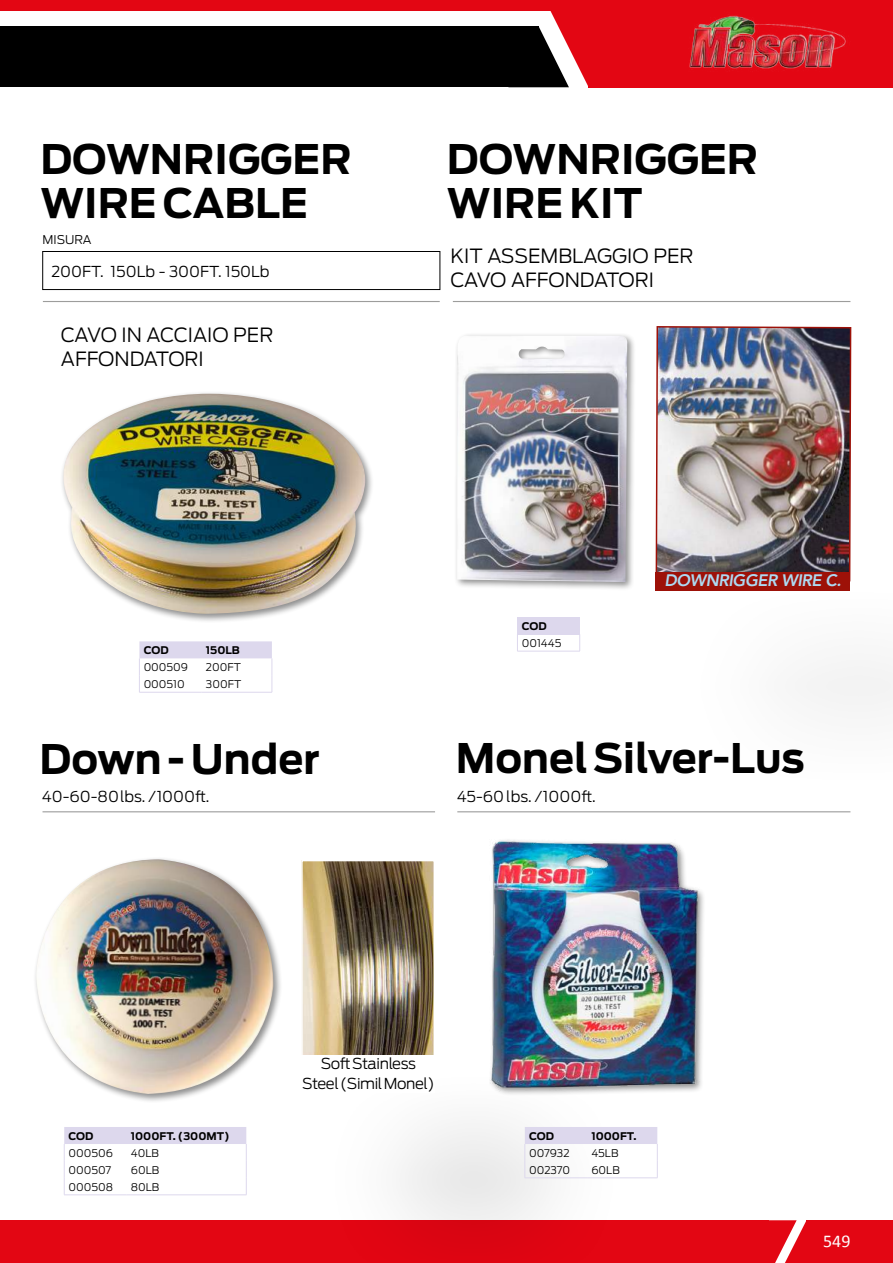
<style>
.page{position:relative;width:893px;height:1263px;background:#fff}
.page>*{position:absolute;margin:0;border:0;box-sizing:border-box;transform-origin:0 0}
.t1{font:700 40.5px/43.5px "Ford Antenna";color:#000}
.t2{font:300 19.5px/24px "Ford Antenna";color:#000}
.t3{font:18px "Calibri";color:#fff}
.t4{font:italic 800 16.5px "Avenir LT Std";letter-spacing:-.025em;color:#addaf2}
.t5{font:300 15px "Ford Antenna";color:#000}
.t6{font:300 15px/19.5px "Ford Antenna";letter-spacing:-.025em;color:#000;text-align:center}
.t7{font:300 12px "Ford Antenna";color:#000}
.t8{font:300 10.5px "Ford Antenna";color:#000}
.t9{font:700 10.5px "Ford Antenna";color:#000}
</style>
<div class="page">
<div style="left:806px;top:1220px;width:87px;height:43px;background:#e30613"></div>
<svg style="left:769px;top:1220px;width:37px;height:43px"></svg>
<div style="left:0;top:1220px;width:769px;height:43px;background:#e30613"></div>
<div style="left:589px;top:0;width:304px;height:87px;background:#e30613"></div>
<div style="left:0;top:0;width:557px;height:10px;background:#e30613"></div>
<div style="left:0;top:26px;width:539px;height:61px;background:#000"></div>
<svg style="left:508px;top:0;width:81px;height:87px"></svg>
<img style="left:689px;top:15px;width:157px;height:54px">
<div style="left:43px;top:251px;width:397px;height:39px;border:1px solid #000"></div>
<hr style="left:43px;top:301px;width:397px;height:1px;background:#9d9d9c">
<hr style="left:453px;top:301px;width:397px;height:1px;background:#9d9d9c">
<hr style="left:43px;top:811px;width:392px;height:1px;background:#9d9d9c">
<hr style="left:457px;top:811px;width:393px;height:1px;background:#9d9d9c">
<div style="left:60px;top:391px;width:315px;height:232px;background:#000;opacity:.45"></div>
<img style="left:62px;top:394px;width:305px;height:220px">
<img style="left:655px;top:326px;width:197px;height:256px">
<div style="left:656px;top:572px;width:194px;height:18px;background:#9d1108"></div>
<div style="left:454px;top:332px;width:182px;height:259px;background:#000;opacity:.45"></div>
<img style="left:457px;top:336px;width:170px;height:246px">
<img style="left:304px;top:863px;width:128px;height:192px">
<div style="left:301px;top:860px;width:134px;height:199px;border:2px solid #fff"></div>
<div style="left:316px;top:1066px;width:315px;height:197px;background:#000;opacity:.3"></div>
<div style="left:302px;top:1056px;width:133px;height:37px;background:#fff"></div>
<div style="left:33px;top:856px;width:250px;height:247px;background:#000;opacity:.45"></div>
<img style="left:36px;top:859px;width:242px;height:235px">
<img style="left:484px;top:840px;width:220px;height:262px">
<svg style="left:525px;top:1127px;width:133px;height:51px"></svg>
<hr style="left:525px;top:1177px;width:62px;height:1px;background:#ddd8ed">
<hr style="left:587px;top:1177px;width:70px;height:1px;background:#ddd8ed">
<div style="left:517px;top:617px;width:63px;height:17px;background:#ddd8ed"></div>
<svg style="left:517px;top:634px;width:1px;height:17px"></svg>
<svg style="left:579px;top:634px;width:1px;height:17px"></svg>
<hr style="left:517px;top:651px;width:63px;height:1px;background:#ddd8ed">
<svg style="left:139px;top:641px;width:134px;height:51px"></svg>
<hr style="left:139px;top:692px;width:63px;height:1px;background:#ddd8ed">
<hr style="left:202px;top:692px;width:70px;height:1px;background:#ddd8ed">
<svg style="left:64px;top:1127px;width:183px;height:68px"></svg>
<hr style="left:64px;top:1194px;width:63px;height:1px;background:#ddd8ed">
<hr style="left:127px;top:1194px;width:119px;height:1px;background:#ddd8ed">
<h1 class="t1" style="left:40px;top:133px;width:313px">DOWNRIGGER<br>WIRE CABLE</h1>
<h1 class="t1" style="left:447px;top:133px;width:313px">DOWNRIGGER<br>WIRE KIT</h1>
<p class="t7" style="left:43px;top:229px;width:50px">MISURA</p>
<h3 class="t5" style="left:51px;top:258px;width:220px">200FT. 150Lb - 300FT. 150Lb</h3>
<h2 class="t2" style="left:61px;top:320px;width:214px">CAVO IN ACCIAIO PER<br>AFFONDATORI</h2>
<p class="t9" style="left:144px;top:641px;width:26px">COD</p>
<p class="t9" style="left:206px;top:641px;width:35px">150LB</p>
<p class="t8" style="left:144px;top:658px;width:46px">000509</p>
<p class="t8" style="left:206px;top:658px;width:37px">200FT</p>
<p class="t8" style="left:144px;top:675px;width:43px">000510</p>
<p class="t8" style="left:206px;top:675px;width:37px">300FT</p>
<h2 class="t2" style="left:450px;top:241px;width:245px">KIT ASSEMBLAGGIO PER<br>CAVO AFFONDATORI</h2>
<p class="t9" style="left:522px;top:617px;width:26px">COD</p>
<p class="t8" style="left:522px;top:634px;width:41px">001445</p>
<h3 class="t4" style="left:664px;top:571px;width:178px">DOWNRIGGER WIRE C.</h3>
<h1 class="t1" style="left:456px;top:732px;width:350px">Monel Silver-Lus</h1>
<h1 class="t1" style="left:40px;top:733px;width:282px">Down - Under</h1>
<h3 class="t5" style="left:42px;top:784px;width:169px">40-60-80 lbs. /1000ft.</h3>
<h3 class="t5" style="left:457px;top:784px;width:141px">45-60 lbs. /1000ft.</h3>
<p class="t9" style="left:69px;top:1126px;width:26px">COD</p>
<p class="t9" style="left:131px;top:1126px;width:100px">1000FT. (300MT)</p>
<p class="t8" style="left:69px;top:1144px;width:46px">000506</p>
<p class="t8" style="left:131px;top:1144px;width:30px">40LB</p>
<p class="t8" style="left:69px;top:1161px;width:44px">000507</p>
<p class="t8" style="left:131px;top:1161px;width:30px">60LB</p>
<p class="t8" style="left:69px;top:1178px;width:46px">000508</p>
<p class="t8" style="left:131px;top:1178px;width:30px">80LB</p>
<h3 class="t6" style="left:302px;top:1052px;width:134px">Soft Stainless<br>Steel (Simil Monel)</h3>
<p class="t9" style="left:529px;top:1126px;width:26px">COD</p>
<p class="t9" style="left:591px;top:1126px;width:47px">1000FT.</p>
<p class="t8" style="left:529px;top:1144px;width:42px">007932</p>
<p class="t8" style="left:591px;top:1144px;width:29px">45LB</p>
<p class="t8" style="left:529px;top:1161px;width:43px">002370</p>
<p class="t8" style="left:591px;top:1161px;width:30px">60LB</p>
<h3 class="t3" style="left:823px;top:1229px;width:29px">549</h3>
</div>
